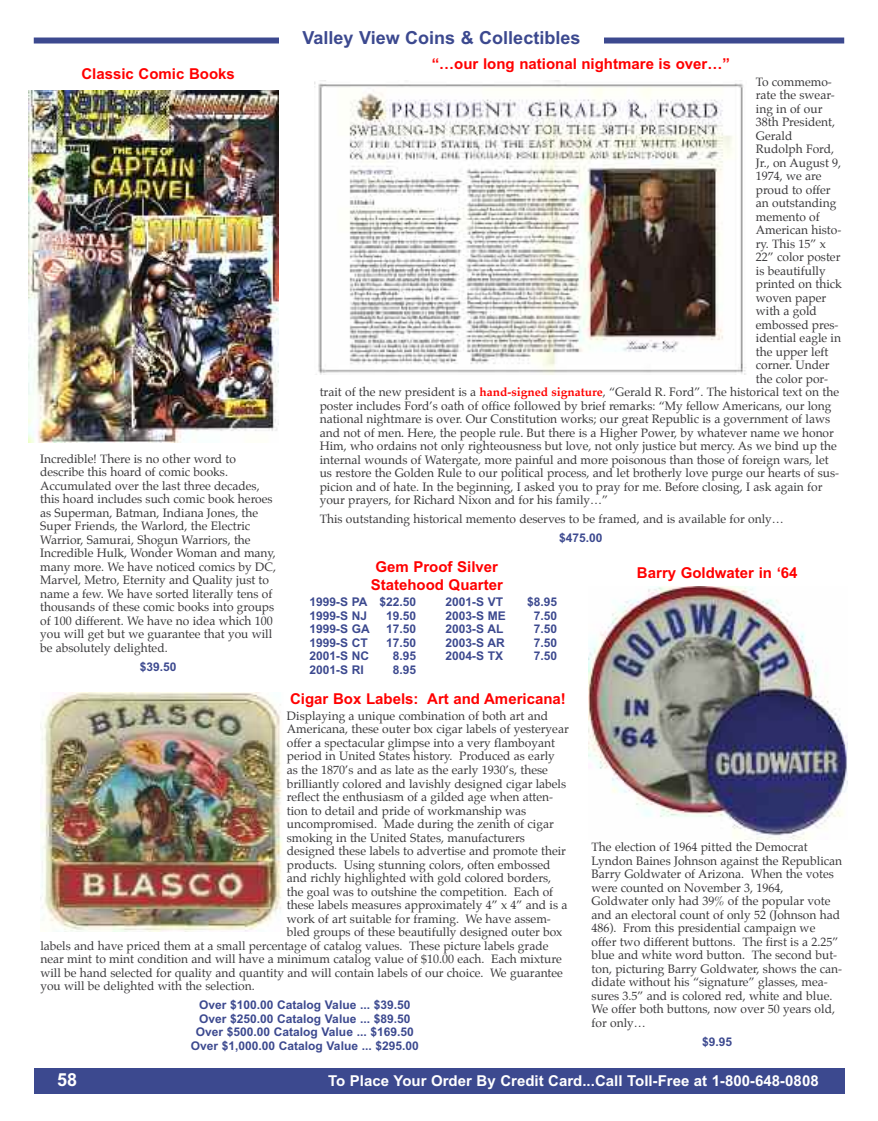
<style>
.page{position:relative;width:878px;height:1121px;background:#fff}
.page>*{position:absolute;margin:0;border:0;box-sizing:border-box;transform-origin:0 0}
.t1{font:700 18px "Arial";color:#3c498f}
.t2{font:700 18px "Arial";color:#fff}
.t3{font:700 15px/18px "Arial";color:#f00;text-align:center}
.t4{font:700 15px "Arial";color:#fff}
.t5{font:12px/13.5px "Palatino";color:#39383a}
.t6{font:700 12px/13.5px "Arial";color:#3c498f;text-align:center}
.s1{font-weight:700;color:#f00}
</style>
<div class="page">
<div style="left:34px;top:38px;width:810px;height:6px;background:#3c498f"></div>
<div style="left:279px;top:27px;width:324px;height:26px;background:#fff"></div>
<div style="left:34px;top:1068px;width:810px;height:26px;background:#3c498f"></div>
<img style="left:41px;top:692px;width:241px;height:239px">
<img style="left:314px;top:80px;width:432px;height:295px">
<img style="left:29px;top:91px;width:249px;height:351px">
<img style="left:588px;top:586px;width:259px;height:253px">
<p class="t3" style="left:81px;top:65px;width:155px">Classic Comic Books</p>
<p class="t5" style="left:40px;top:452px;width:237px">Incredible! There is no other word to describe this hoard of comic books.<br>Accumulated over the last three decades, this hoard includes such comic book heroes as Superman, Batman, Indiana Jones, the Super Friends, the Warlord, the Electric Warrior, Samurai, Shogun Warriors, the Incredible Hulk, Wonder Woman and many, many more. We have noticed comics by DC, Marvel, Metro, Eternity and Quality just to name a few. We have sorted literally tens of thousands of these comic books into groups of 100 different. We have no idea which 100 you will get but we guarantee that you will be absolutely delighted.</p>
<p class="t6" style="left:140px;top:659px;width:38px">$39.50</p>
<h1 class="t1" style="left:302px;top:28px;width:279px">Valley View Coins &amp; Collectibles</h1>
<p class="t3" style="left:432px;top:55px;width:299px">“…our long national nightmare is over…”</p>
<p class="t5" style="left:755px;top:76px;width:78px">To commemo-</p>
<p class="t5" style="left:755px;top:89px;width:81px">rate the swear-</p>
<p class="t5" style="left:755px;top:103px;width:68px">ing in of our</p>
<p class="t5" style="left:755px;top:116px;width:81px">38th President,</p>
<p class="t5" style="left:755px;top:130px;width:38px">Gerald</p>
<p class="t5" style="left:755px;top:143px;width:80px">Rudolph Ford,</p>
<p class="t5" style="left:755px;top:157px;width:87px">Jr., on August 9,</p>
<p class="t5" style="left:755px;top:170px;width:67px">1974, we are</p>
<p class="t5" style="left:755px;top:184px;width:76px">proud to offer</p>
<p class="t5" style="left:755px;top:197px;width:82px">an outstanding</p>
<p class="t5" style="left:755px;top:211px;width:65px">memento of</p>
<p class="t5" style="left:755px;top:224px;width:87px">American histo-</p>
<p class="t5" style="left:755px;top:238px;width:72px">ry. This 15” x</p>
<p class="t5" style="left:755px;top:251px;width:86px">22” color poster</p>
<p class="t5" style="left:755px;top:265px;width:71px">is beautifully</p>
<p class="t5" style="left:755px;top:278px;width:87px">printed on thick</p>
<p class="t5" style="left:755px;top:292px;width:72px">woven paper</p>
<p class="t5" style="left:755px;top:305px;width:63px">with a gold</p>
<p class="t5" style="left:755px;top:319px;width:84px">embossed pres-</p>
<p class="t5" style="left:755px;top:332px;width:87px">idential eagle in</p>
<p class="t5" style="left:755px;top:346px;width:74px">the upper left</p>
<p class="t5" style="left:755px;top:359px;width:75px">corner. Under</p>
<p class="t5" style="left:755px;top:373px;width:74px">the color por-</p>
<p class="t5" style="left:320px;top:386px;width:521px">trait of the new president is a <span class="s1">hand-signed signature</span>, “Gerald R. Ford”. The historical text on the</p>
<p class="t5" style="left:320px;top:400px;width:513px">poster includes Ford’s oath of office followed by brief remarks: “My fellow Americans, our long</p>
<p class="t5" style="left:320px;top:413px;width:512px">national nightmare is over. Our Constitution works; our great Republic is a government of laws</p>
<p class="t5" style="left:320px;top:427px;width:515px">and not of men. Here, the people rule. But there is a Higher Power, by whatever name we honor</p>
<p class="t5" style="left:320px;top:440px;width:518px">Him, who ordains not only righteousness but love, not only justice but mercy. As we bind up the</p>
<p class="t5" style="left:320px;top:454px;width:510px">internal wounds of Watergate, more painful and more poisonous than those of foreign wars, let</p>
<p class="t5" style="left:320px;top:467px;width:521px">us restore the Golden Rule to our political process, and let brotherly love purge our hearts of sus-</p>
<p class="t5" style="left:320px;top:481px;width:504px">picion and of hate. In the beginning, I asked you to pray for me. Before closing, I ask again for</p>
<p class="t5" style="left:320px;top:494px;width:290px">your prayers, for Richard Nixon and for his family…”</p>
<p class="t5" style="left:320px;top:513px;width:465px">This outstanding historical memento deserves to be framed, and is available for only…</p>
<p class="t6" style="left:559px;top:531px;width:45px">$475.00</p>
<p class="t3" style="left:370px;top:558px;width:134px">Gem Proof Silver<br>Statehood Quarter</p>
<p class="t6" style="left:309px;top:595px;width:108px">1999-S PA $22.50</p>
<p class="t6" style="left:445px;top:595px;width:59px">2001-S VT</p>
<p class="t6" style="left:527px;top:595px;width:32px">$8.95</p>
<p class="t6" style="left:309px;top:609px;width:59px">1999-S NJ</p>
<p class="t6" style="left:386px;top:609px;width:32px">19.50</p>
<p class="t6" style="left:445px;top:609px;width:62px">2003-S ME</p>
<p class="t6" style="left:534px;top:609px;width:25px">7.50</p>
<p class="t6" style="left:309px;top:622px;width:62px">1999-S GA</p>
<p class="t6" style="left:386px;top:622px;width:32px">17.50</p>
<p class="t6" style="left:445px;top:622px;width:59px">2003-S AL</p>
<p class="t6" style="left:534px;top:622px;width:25px">7.50</p>
<p class="t6" style="left:309px;top:636px;width:60px">1999-S CT</p>
<p class="t6" style="left:386px;top:636px;width:32px">17.50</p>
<p class="t6" style="left:445px;top:636px;width:61px">2003-S AR</p>
<p class="t6" style="left:534px;top:636px;width:25px">7.50</p>
<p class="t6" style="left:309px;top:649px;width:61px">2001-S NC</p>
<p class="t6" style="left:393px;top:649px;width:25px">8.95</p>
<p class="t6" style="left:445px;top:649px;width:59px">2004-S TX</p>
<p class="t6" style="left:534px;top:649px;width:25px">7.50</p>
<p class="t6" style="left:309px;top:663px;width:56px">2001-S RI</p>
<p class="t6" style="left:393px;top:663px;width:25px">8.95</p>
<p class="t3" style="left:637px;top:564px;width:162px">Barry Goldwater in ‘64</p>
<p class="t3" style="left:290px;top:689px;width:277px">Cigar Box Labels: Art and Americana!</p>
<p class="t5" style="left:287px;top:710px;width:263px">Displaying a unique combination of both art and</p>
<p class="t5" style="left:287px;top:723px;width:283px">Americana, these outer box cigar labels of yesteryear</p>
<p class="t5" style="left:287px;top:737px;width:270px">offer a spectacular glimpse into a very flamboyant</p>
<p class="t5" style="left:287px;top:750px;width:269px">period in United States history. Produced as early</p>
<p class="t5" style="left:287px;top:764px;width:262px">as the 1870’s and as late as the early 1930’s, these</p>
<p class="t5" style="left:287px;top:777px;width:281px">brilliantly colored and lavishly designed cigar labels</p>
<p class="t5" style="left:287px;top:791px;width:268px">reflect the enthusiasm of a gilded age when atten-</p>
<p class="t5" style="left:287px;top:804px;width:241px">tion to detail and pride of workmanship was</p>
<p class="t5" style="left:287px;top:818px;width:268px">uncompromised. Made during the zenith of cigar</p>
<p class="t5" style="left:287px;top:831px;width:239px">smoking in the United States, manufacturers</p>
<p class="t5" style="left:287px;top:845px;width:281px">designed these labels to advertise and promote their</p>
<p class="t5" style="left:287px;top:858px;width:265px">products. Using stunning colors, often embossed</p>
<p class="t5" style="left:287px;top:872px;width:266px">and richly highlighted with gold colored borders,</p>
<p class="t5" style="left:287px;top:885px;width:268px">the goal was to outshine the competition. Each of</p>
<p class="t5" style="left:287px;top:899px;width:282px">these labels measures approximately 4” x 4” and is a</p>
<p class="t5" style="left:287px;top:912px;width:265px">work of art suitable for framing. We have assem-</p>
<p class="t5" style="left:287px;top:926px;width:277px">bled groups of these beautifully designed outer box</p>
<p class="t5" style="left:40px;top:939px;width:509px">labels and have priced them at a small percentage of catalog values. These picture labels grade</p>
<p class="t5" style="left:40px;top:953px;width:523px">near mint to mint condition and will have a minimum catalog value of $10.00 each. Each mixture</p>
<p class="t5" style="left:40px;top:966px;width:524px">will be hand selected for quality and quantity and will contain labels of our choice. We guarantee</p>
<p class="t5" style="left:40px;top:980px;width:216px">you will be delighted with the selection.</p>
<p class="t6" style="left:191px;top:998px;width:229px">Over $100.00 Catalog Value ... $39.50<br>Over $250.00 Catalog Value ... $89.50<br>Over $500.00 Catalog Value ... $169.50<br>Over $1,000.00 Catalog Value ... $295.00</p>
<p class="t5" style="left:591px;top:841px;width:252px">The election of 1964 pitted the Democrat Lyndon Baines Johnson against the Republican Barry Goldwater of Arizona. When the votes were counted on November 3, 1964, Goldwater only had 39% of the popular vote and an electoral count of only 52 (Johnson had 486). From this presidential campaign we offer two different buttons. The first is a 2.25” blue and white word button. The second but&shy;ton, picturing Barry Goldwater, shows the can&shy;didate without his “signature” glasses, mea&shy;sures 3.5” and is colored red, white and blue.<br>We offer both buttons, now over 50 years old, for only…</p>
<p class="t6" style="left:702px;top:1034px;width:32px">$9.95</p>
<h1 class="t2" style="left:57px;top:1069px;width:22px">58</h1>
<p class="t4" style="left:328px;top:1071px;width:492px">To Place Your Order By Credit Card...Call Toll-Free at 1-800-648-0808</p>
</div>
